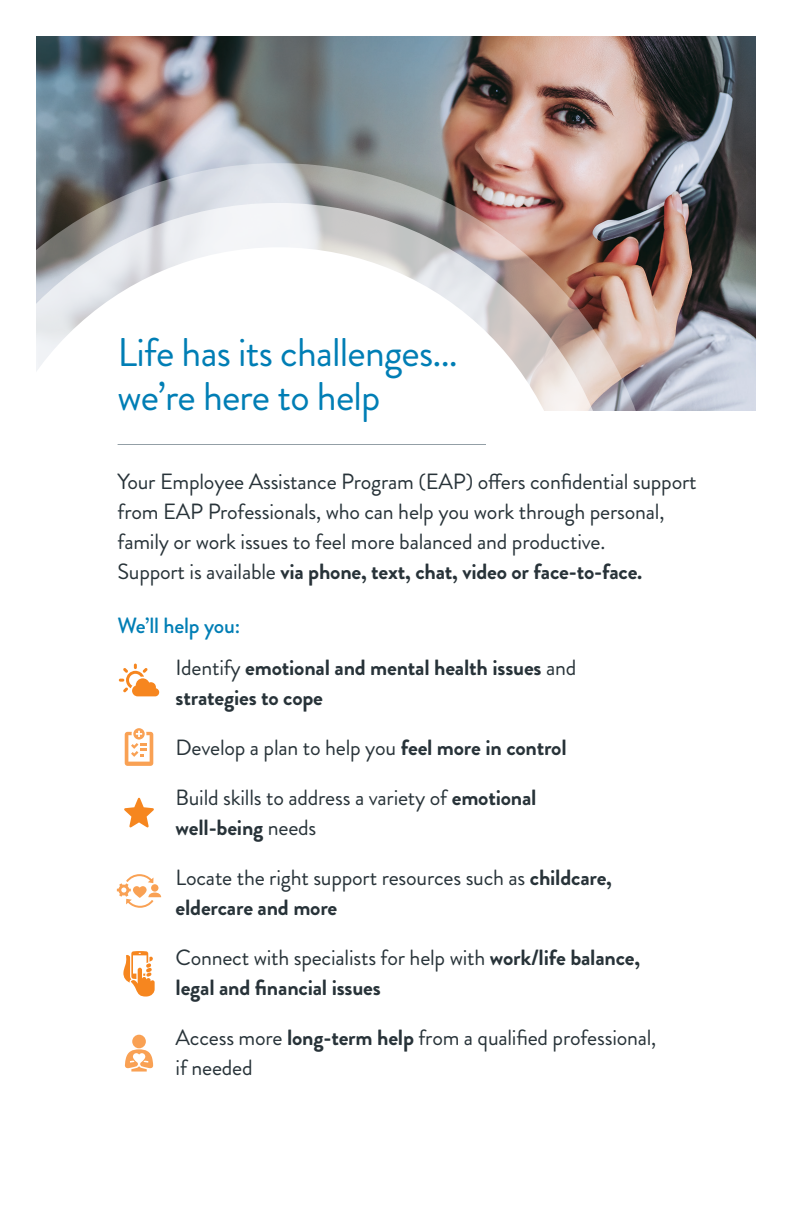
<style>
.page{position:relative;width:792px;height:1224px;background:#fff}
.page>*{position:absolute;margin:0;border:0;box-sizing:border-box;transform-origin:0 0}
.body_header{font:40px/44px "Brandon Grotesque";letter-spacing:-.02em;color:#007eb5}
.body{font:22px/30px "Brandon Grotesque";letter-spacing:-.01em;color:#283339}
.body-2{font:700 22px/30px "Brandon Grotesque";letter-spacing:-.01em;color:#283339}
.body-3{font:500 22px "Brandon Grotesque";letter-spacing:-.01em;color:#007eb5}
.s1{font-weight:700}
.s2{font-weight:400}
</style>
<div class="page">
<img style="left:36px;top:36px;width:720px;height:374px">
<img style="left:36px;top:163px;width:624px;height:248px">
<img style="left:36px;top:203px;width:584px;height:208px">
<svg style="left:36px;top:247px;width:540px;height:164px"></svg>
<hr style="left:118px;top:444px;width:368px;height:1px;background:#939fa6">
<svg style="left:119px;top:664px;width:40px;height:32px"></svg>
<svg style="left:123px;top:951px;width:32px;height:46px"></svg>
<svg style="left:124px;top:798px;width:30px;height:30px"></svg>
<svg style="left:125px;top:728px;width:28px;height:38px"></svg>
<div style="left:132px;top:1035px;width:14px;height:13px;background:#f9a154;border-radius:50%"></div>
<svg style="left:125px;top:1049px;width:28px;height:23px"></svg>
<svg style="left:117px;top:874px;width:44px;height:34px"></svg>
<p class="body_header" style="left:118px;top:330px;width:342px">Life has its challenges... we’re here to help</p>
<p class="body" style="left:118px;top:467px;width:581px">Your Employee Assistance Program (EAP) offers confidential support from EAP Professionals, who can help you work through personal, family or work issues to feel more balanced and productive.<br>Support is available <span class="s1">via phone, text, chat, video or face-to-face.</span></p>
<p class="body-3" style="left:118px;top:611px;width:124px">We’ll help you:</p>
<p class="body-2" style="left:176px;top:653px;width:402px"><span class="s2">Identify</span> emotional and mental health issues <span class="s2">and </span>strategies to cope</p>
<p class="body" style="left:176px;top:733px;width:393px">Develop a plan to help you <span class="s1">feel more in control</span></p>
<p class="body" style="left:176px;top:783px;width:362px">Build skills to address a variety of <span class="s1">emotional well-being</span> needs</p>
<p class="body" style="left:176px;top:863px;width:438px">Locate the right support resources such as <span class="s1">childcare, eldercare and more</span></p>
<p class="body-2" style="left:176px;top:943px;width:466px"><span class="s2">Connect with specialists for help with</span> work/life balance, legal and financial issues</p>
<p class="body" style="left:176px;top:1023px;width:482px">Access more <span class="s1">long-term help</span> from a qualified professional, if needed</p>
</div>
